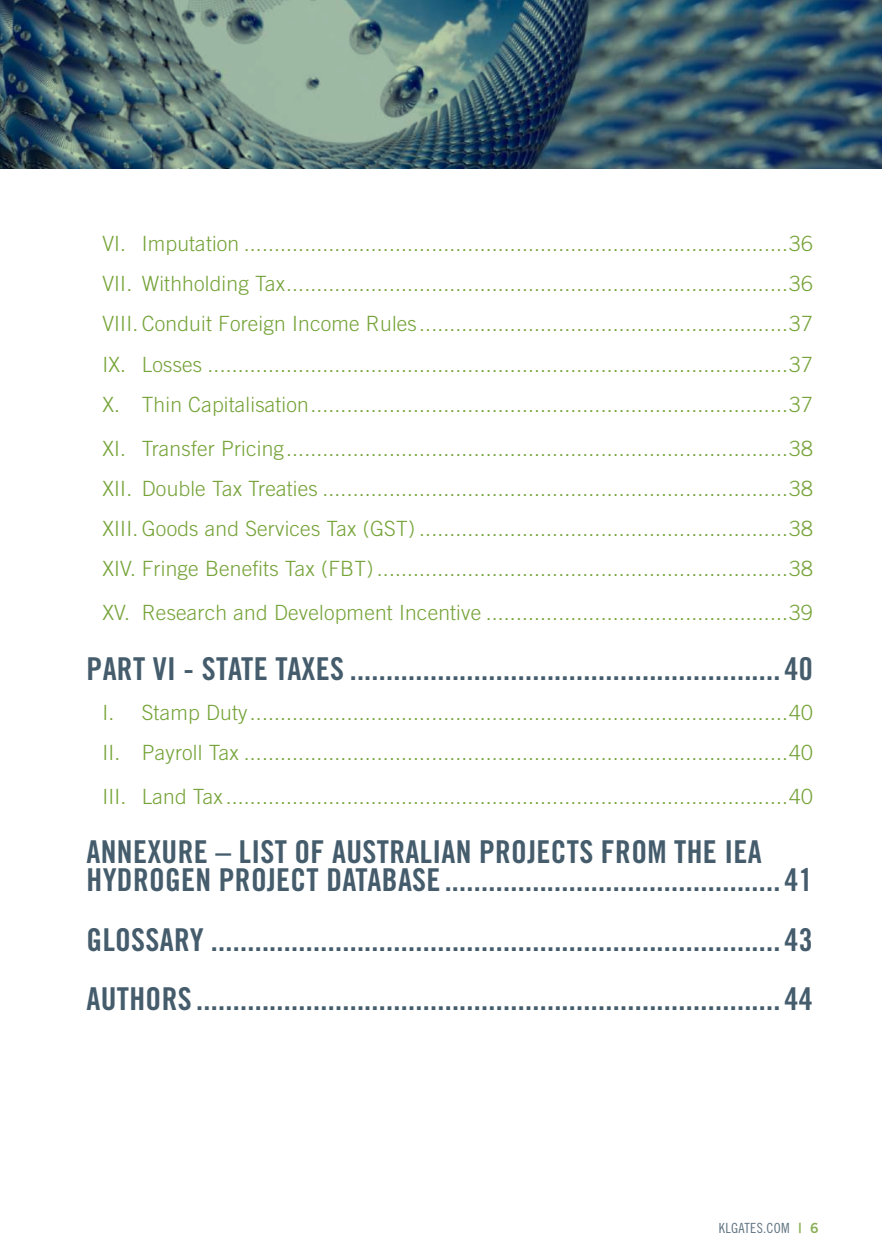
<style>
.page{position:relative;width:882px;height:1260px;background:#fff}
.page>*{position:absolute;margin:0;border:0;box-sizing:border-box;transform-origin:0 0}
.t1{font:31.5px/28px "Trade Gothic LT Std Bd Cn 20";letter-spacing:.01em;color:#445c6c}
.t2{font:300 21px/40.2px "Trade Gothic LT Std";letter-spacing:.01em;color:#75a338;text-align:justify}
.t3{font:14px "Trade Gothic LT Std Cn 18";letter-spacing:.02em;color:#607482}
.s1{font-family:"Trade Gothic LT Std Bd 2";color:#8cb058}
</style>
<div class="page">
<svg style="left:0;top:0;width:882px;height:169px"></svg>
<p class="t2" style="left:102px;top:223px;width:712px">VI. Imputation ..........................................................................................36<br>VII. Withholding Tax...................................................................................36<br>VIII. Conduit Foreign Income Rules.............................................................37<br>IX. Losses ................................................................................................37<br>X. Thin Capitalisation...............................................................................37</p>
<p class="t2" style="left:102px;top:428px;width:712px">XI. Transfer Pricing...................................................................................38<br>XII. Double Tax Treaties .............................................................................38<br>XIII. Goods and Services Tax (GST) .............................................................38<br>XIV. Fringe Benefits Tax (FBT) ....................................................................38</p>
<p class="t2" style="left:102px;top:592px;width:712px">XV. Research and Development Incentive ..................................................39</p>
<h1 class="t1" style="left:87px;top:654px;width:728px">PART VI - STATE TAXES ........................................................... 40</h1>
<p class="t2" style="left:102px;top:692px;width:712px">I. Stamp Duty.........................................................................................40<br>II. Payroll Tax ..........................................................................................40</p>
<p class="t2" style="left:102px;top:776px;width:712px">III. Land Tax .............................................................................................40</p>
<h1 class="t1" style="left:87px;top:838px;width:728px">ANNEXURE – LIST OF AUSTRALIAN PROJECTS FROM THE IEA<br>HYDROGEN PROJECT DATABASE .............................................. 41</h1>
<h1 class="t1" style="left:87px;top:910px;width:728px;line-height:59.5px">GLOSSARY .............................................................................. 43<br>AUTHORS ................................................................................ 44</h1>
<p class="t3" style="left:719px;top:1219px;width:101px">KLGATES.COM <span class="s1">| 6</span></p>
</div>
